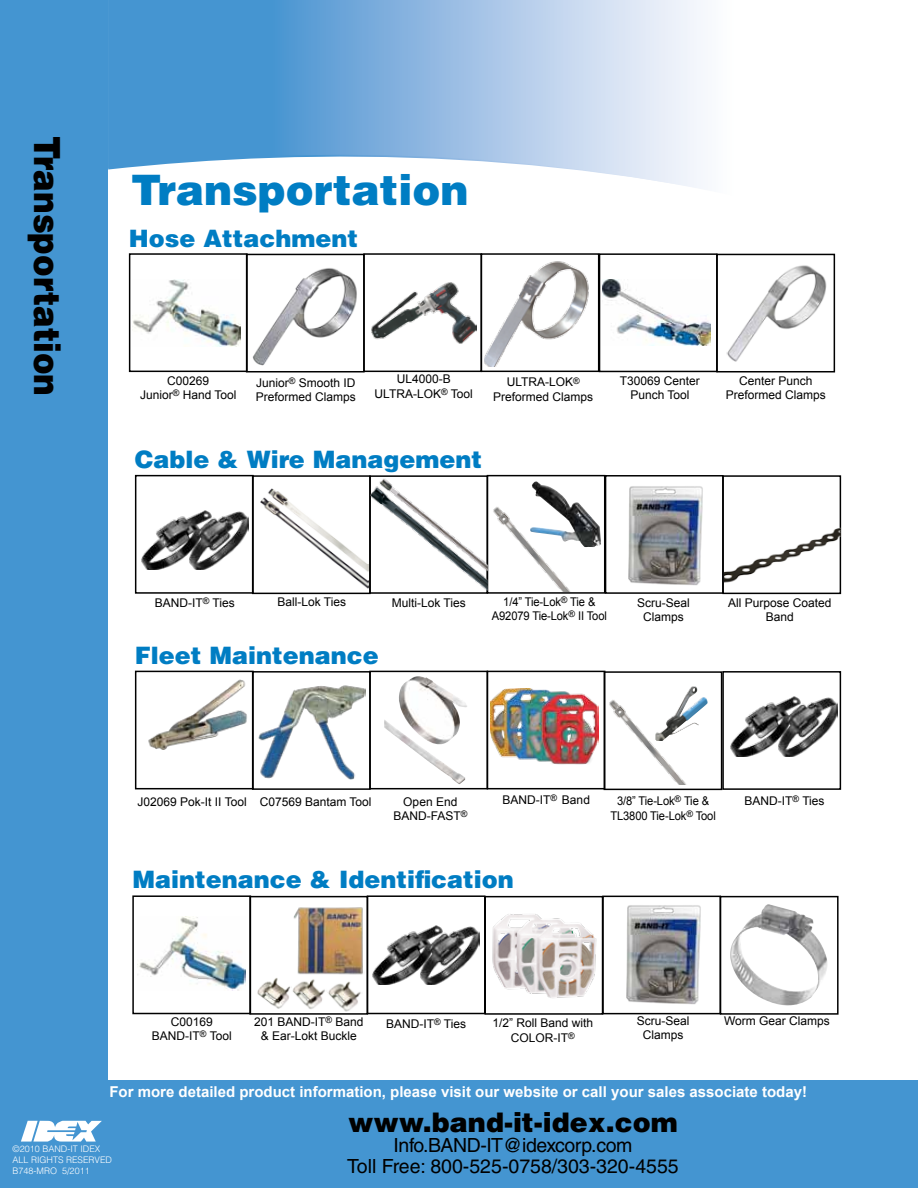
<style>
.page{position:relative;width:918px;height:1188px;background:#fff}
.page>*{position:absolute;margin:0;border:0;box-sizing:border-box;transform-origin:0 0}
.t1{font:900 42px "Helvetica LT Std";color:#007dc3}
.t2{font:900 36px "Helvetica LT Std";color:#000;scale:.9 1}
.t3{font:900 27px "Helvetica LT Std";color:#000}
.t4{font:900 24px "Helvetica LT Std";color:#007dc3}
.t5{font:19.5px/21px "Helvetica LT Std";letter-spacing:-.01em;color:#000;text-align:center}
.t6{font:700 15px "Arial";color:#fff}
.t7{font:12px/14.4px "Arial";color:#000;text-align:center}
.t8{font:12px/14.4px "Arial";color:#000;text-align:center;scale:.93 1}
.t9{font:300 9px/10.8px "Helvetica LT Std";color:#fff}
</style>
<div class="page">
<svg style="left:108px;top:0;width:593px;height:189px"></svg>
<div style="left:0;top:0;width:108px;height:1161px;background:#4495d1"></div>
<div style="left:0;top:1080px;width:918px;height:108px;background:#4495d1"></div>
<svg style="left:21px;top:1121px;width:81px;height:21px"></svg>
<div style="left:716px;top:254px;width:119px;height:118px;border:2px solid #000"></div>
<div style="left:363px;top:253px;width:119px;height:119px;border:2px solid #000"></div>
<div style="left:481px;top:253px;width:118px;height:119px;border:2px solid #000"></div>
<img style="left:371px;top:282px;width:105px;height:62px">
<img style="left:603px;top:279px;width:108px;height:66px">
<img style="left:484px;top:261px;width:105px;height:106px">
<div style="left:599px;top:253px;width:119px;height:119px;border:2px solid #000"></div>
<div style="left:246px;top:254px;width:119px;height:118px;border:2px solid #000"></div>
<div style="left:129px;top:253px;width:119px;height:119px;border:2px solid #000"></div>
<img style="left:133px;top:279px;width:108px;height:67px">
<img style="left:252px;top:268px;width:105px;height:97px">
<img style="left:726px;top:260px;width:109px;height:106px">
<div style="left:369px;top:671px;width:119px;height:118px;border:2px solid #000"></div>
<div style="left:252px;top:671px;width:119px;height:119px;border:2px solid #000"></div>
<div style="left:135px;top:671px;width:119px;height:118px;border:2px solid #000"></div>
<img style="left:491px;top:688px;width:108px;height:77px">
<div style="left:604px;top:671px;width:118px;height:119px;border:2px solid #000"></div>
<div style="left:487px;top:671px;width:118px;height:118px;border:2px solid #000"></div>
<div style="left:722px;top:671px;width:119px;height:119px;border:2px solid #000"></div>
<img style="left:492px;top:914px;width:105px;height:84px">
<div style="left:605px;top:475px;width:119px;height:119px;border:2px solid #000"></div>
<div style="left:487px;top:475px;width:118px;height:119px;border:2px solid #000"></div>
<div style="left:252px;top:475px;width:119px;height:119px;border:2px solid #000"></div>
<div style="left:369px;top:475px;width:119px;height:119px;border:2px solid #000"></div>
<div style="left:722px;top:475px;width:119px;height:119px;border:2px solid #000"></div>
<div style="left:135px;top:475px;width:119px;height:119px;border:2px solid #000"></div>
<img style="left:141px;top:511px;width:108px;height:59px">
<img style="left:370px;top:478px;width:118px;height:115px">
<img style="left:261px;top:489px;width:108px;height:102px">
<img style="left:724px;top:507px;width:116px;height:87px">
<img style="left:532px;top:481px;width:69px;height:66px">
<img style="left:493px;top:504px;width:95px;height:87px">
<img style="left:628px;top:486px;width:75px;height:100px">
<div style="left:602px;top:896px;width:119px;height:118px;border:2px solid #000"></div>
<div style="left:484px;top:896px;width:119px;height:119px;border:2px solid #000"></div>
<div style="left:249px;top:896px;width:119px;height:119px;border:2px solid #000"></div>
<div style="left:367px;top:895px;width:119px;height:119px;border:2px solid #000"></div>
<div style="left:720px;top:896px;width:119px;height:119px;border:2px solid #000"></div>
<div style="left:132px;top:895px;width:119px;height:119px;border:2px solid #000"></div>
<img style="left:372px;top:925px;width:108px;height:59px">
<img style="left:730px;top:904px;width:97px;height:102px">
<img style="left:137px;top:917px;width:108px;height:74px">
<img style="left:293px;top:907px;width:70px;height:67px">
<img style="left:257px;top:978px;width:32px;height:31px">
<img style="left:289px;top:979px;width:35px;height:36px">
<img style="left:324px;top:981px;width:41px;height:34px">
<img style="left:626px;top:905px;width:75px;height:100px">
<img style="left:730px;top:697px;width:108px;height:59px">
<img style="left:606px;top:698px;width:80px;height:86px">
<img style="left:657px;top:688px;width:49px;height:51px">
<img style="left:258px;top:685px;width:107px;height:95px">
<img style="left:384px;top:676px;width:83px;height:108px">
<img style="left:148px;top:679px;width:99px;height:71px">
<h2 class="t2" style="left:71px;top:136px;width:291px;rotate:90deg">Transportation</h2>
<h1 class="t1" style="left:131px;top:162px;width:339px">Transportation</h1>
<h3 class="t4" style="left:129px;top:222px;width:231px">Hose Attachment</h3>
<p class="t7" style="left:375px;top:372px;width:100px">UL4000-B<br>ULTRA-LOK<sup>®</sup> Tool</p>
<p class="t7" style="left:493px;top:375px;width:102px">ULTRA-LOK<sup>®<br></sup>Preformed Clamps</p>
<p class="t7" style="left:620px;top:374px;width:82px">T30069 Center<br>Punch Tool</p>
<p class="t7" style="left:140px;top:374px;width:98px">C00269<br>Junior<sup>®</sup> Hand Tool</p>
<p class="t7" style="left:726px;top:374px;width:102px">Center Punch<br>Preformed Clamps</p>
<p class="t7" style="left:256px;top:375px;width:102px;text-align:left">Junior<sup>®</sup> Smooth ID<br>Preformed Clamps</p>
<h3 class="t4" style="left:135px;top:444px;width:349px">Cable &amp; Wire Management</h3>
<p class="t8" style="left:492px;top:594px;width:125px">1/4” Tie-Lok<sup>®</sup> Tie &amp;<br>A92079 Tie-Lok<sup>®</sup> II Tool</p>
<p class="t7" style="left:155px;top:596px;width:81px">BAND-IT<sup>®</sup> Ties</p>
<p class="t7" style="left:277px;top:595px;width:70px">Ball-Lok Ties</p>
<p class="t7" style="left:392px;top:596px;width:76px">Multi-Lok Ties</p>
<p class="t7" style="left:728px;top:595px;width:105px">All Purpose Coated<br>Band</p>
<p class="t7" style="left:637px;top:595px;width:54px">Scru-Seal<br>Clamps</p>
<h3 class="t4" style="left:135px;top:640px;width:246px">Fleet Maintenance</h3>
<p class="t7" style="left:138px;top:794px;width:111px">J02069 Pok-It II Tool</p>
<p class="t7" style="left:260px;top:794px;width:113px">C07569 Bantam Tool</p>
<p class="t7" style="left:502px;top:793px;width:89px">BAND-IT<sup>®</sup> Band</p>
<p class="t7" style="left:393px;top:794px;width:75px">Open End<br>BAND-FAST<sup>®</sup></p>
<p class="t8" style="left:617px;top:794px;width:101px">3/8” Tie-Lok<sup>®</sup> Tie &amp;</p>
<p class="t7" style="left:745px;top:794px;width:81px">BAND-IT<sup>®</sup> Ties</p>
<p class="t8" style="left:610px;top:808px;width:115px">TL3800 Tie-Lok<sup>®</sup> Tool</p>
<h3 class="t4" style="left:132px;top:863px;width:383px">Maintenance &amp; Identification</h3>
<p class="t7" style="left:152px;top:1015px;width:81px">C00169<br>BAND-IT<sup>®</sup> Tool</p>
<p class="t7" style="left:254px;top:1015px;width:111px;line-height:13.5px">201 BAND-IT<sup>®</sup> Band &amp; Ear-Lokt Buckle</p>
<p class="t7" style="left:386px;top:1017px;width:81px">BAND-IT<sup>®</sup> Ties</p>
<p class="t7" style="left:637px;top:1014px;width:54px">Scru-Seal</p>
<p class="t7" style="left:724px;top:1014px;width:107px">Worm Gear Clamps</p>
<p class="t7" style="left:643px;top:1027px;width:42px">Clamps</p>
<p class="t7" style="left:492px;top:1016px;width:102px">1/2” Roll Band with<br>COLOR-IT<sup>®</sup></p>
<p class="t6" style="left:109px;top:1082px;width:699px">For more detailed product information, please visit our website or call your sales associate today!</p>
<p class="t9" style="left:13px;top:1143px;width:101px">©2010 BAND-IT IDEX<br>ALL RIGHTS RESERVED<br>B748-MRO 5/2011</p>
<p class="t9" style="left:50px;top:1165px;width:43px">B155 6/ 0</p>
<h3 class="t3" style="left:348px;top:1105px;width:331px">www.band-it-idex.com</h3>
<h3 class="t5" style="left:347px;top:1134px;width:333px">Info.BAND-IT@idexcorp.com<br>Toll Free: 800-525-0758/303-320-4555</h3>
</div>
